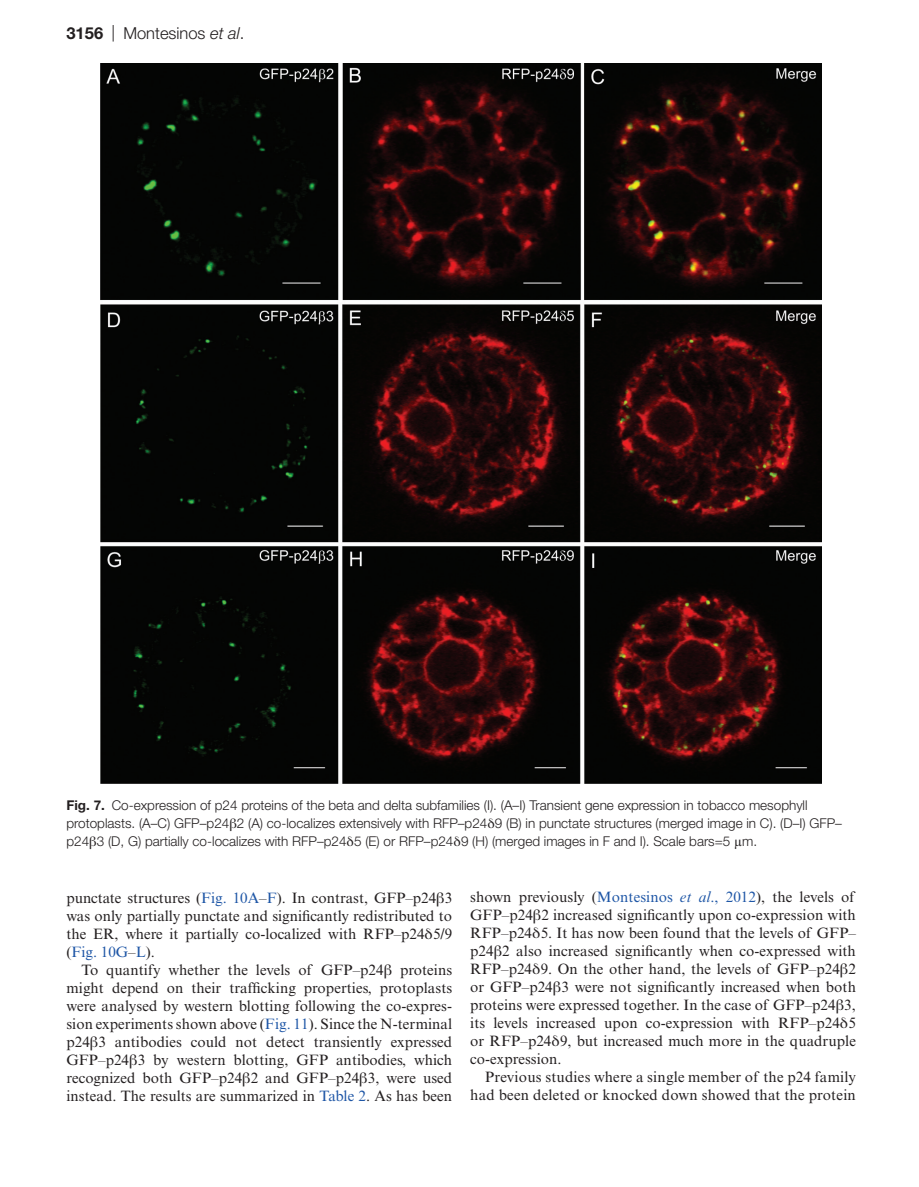
<style>
.page{position:relative;width:919px;height:1187px;background:#fff}
.page>*{position:absolute;margin:0;border:0;box-sizing:border-box;transform-origin:0 0}
.t1{font:300 16.5px "Helvetica Neue LT Std";color:#231f20}
.t2{font:15px/18px "Times New Roman MT Std";letter-spacing:.005em;color:#231f20;text-align:justify}
.t3{font:300 13.5px/18px "Helvetica Neue LT Std";color:#231f20}
.s1{font-weight:700}
.s2{font-style:italic}
.s3{font-family:"Gandhari Unicode";font-weight:400}
.s4{color:#1e56a6}
.s5{font-family:"Gandhari Unicode"}
.s6{font-style:italic;color:#1e56a6}
</style>
<div class="page">
<img style="left:101px;top:63px;width:720px;height:720px">
<p class="t1" style="left:66px;top:23px;width:179px"><span class="s1">3156</span> | Montesinos <span class="s2">et al</span>.</p>
<p class="t3" style="left:66px;top:796px;width:777px"><span class="s1">Fig. 7.</span> Co-expression of p24 proteins of the beta and delta subfamilies (I). (A–I) Transient gene expression in tobacco mesophyll protoplasts. (A–C) GFP–p24<span class="s3">β</span>2 (A) co-localizes extensively with RFP–p24<span class="s3">δ</span>9 (B) in punctate structures (merged image in C). (D–I) GFP– p24<span class="s3">β</span>3 (D, G) partially co-localizes with RFP–p24<span class="s3">δ</span>5 (E) or RFP–p24<span class="s3">δ</span>9 (H) (merged images in F and I). Scale bars=5 <span class="s3">μ</span>m.</p>
<p class="t2" style="left:66px;top:888px;width:387px">punctate structures (<span class="s4">Fig. 10A</span>–<span class="s4">F</span>). In contrast, GFP–p24<span class="s5">β</span>3 was only partially punctate and significantly redistributed to the ER, where it partially co-localized with RFP–p24<span class="s5">δ</span>5/9 (<span class="s4">Fig. 10G</span>–<span class="s4">L</span>).</p>
<p class="t2" style="left:66px;top:960px;width:387px;text-indent:15px">To quantify whether the levels of GFP–p24<span class="s5">β</span> proteins might depend on their trafficking properties, protoplasts were analysed by western blotting following the co-expres&shy;sion experiments shown above (<span class="s4">Fig. 11</span>). Since the N-terminal p24<span class="s5">β</span>3 antibodies could not detect transiently expressed GFP–p24<span class="s5">β</span>3 by western blotting, GFP antibodies, which recognized both GFP–p24<span class="s5">β</span>2 and GFP–p24<span class="s5">β</span>3, were used instead. The results are summarized in <span class="s4">Table 2</span>. As has been</p>
<p class="t2" style="left:470px;top:887px;width:387px">shown previously (<span class="s4">Montesinos</span> <span class="s6">et al</span><span class="s4">., 2012</span>), the levels of GFP–p24<span class="s5">β</span>2 increased significantly upon co-expression with RFP–p24<span class="s5">δ</span>5. It has now been found that the levels of GFP– p24<span class="s5">β</span>2 also increased significantly when co-expressed with RFP–p24<span class="s5">δ</span>9. On the other hand, the levels of GFP–p24<span class="s5">β</span>2 or GFP–p24<span class="s5">β</span>3 were not significantly increased when both proteins were expressed together. In the case of GFP–p24<span class="s5">β</span>3, its levels increased upon co-expression with RFP–p24<span class="s5">δ</span>5 or RFP–p24<span class="s5">δ</span>9, but increased much more in the quadruple co-expression.</p>
<p class="t2" style="left:470px;top:1067px;width:387px;text-align:right">Previous studies where a single member of the p24 family had been deleted or knocked down showed that the protein</p>
</div>
